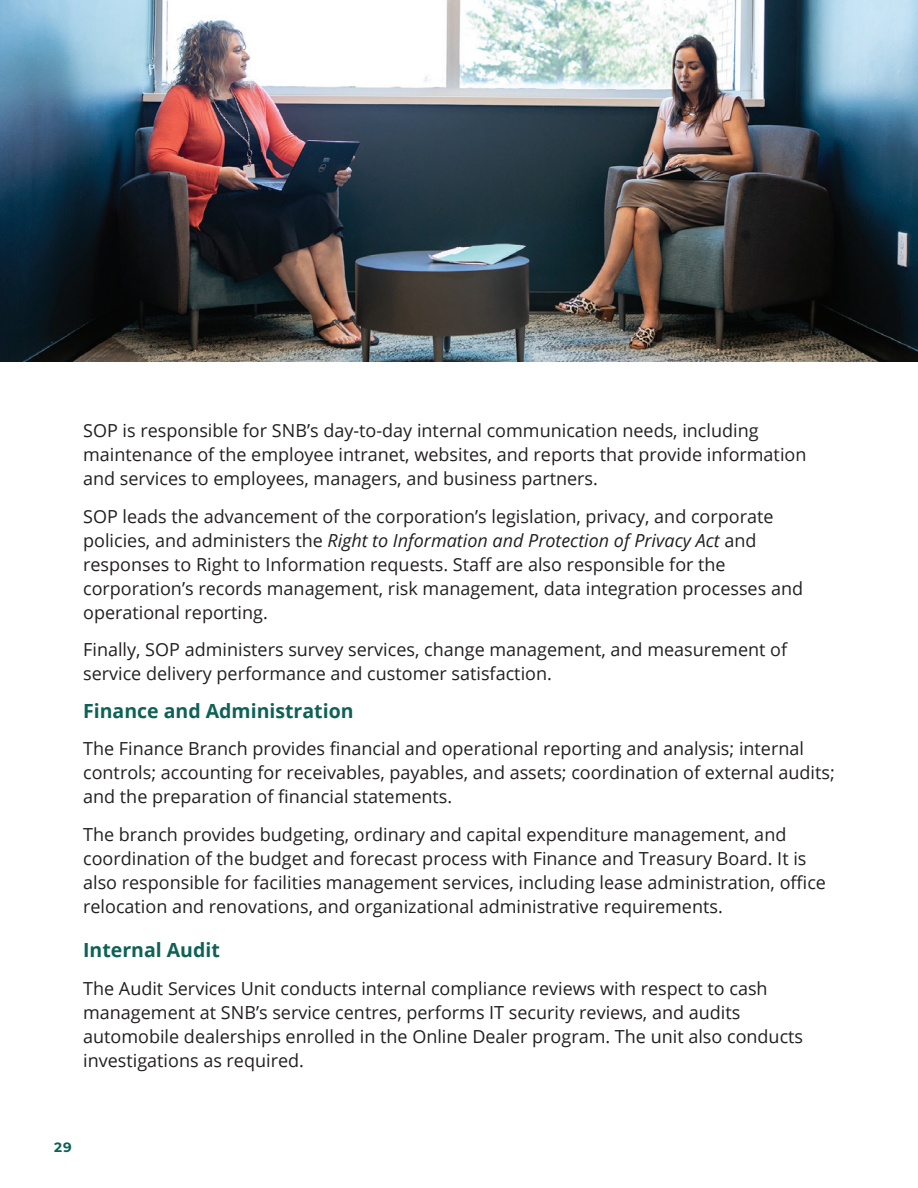
<style>
.page{position:relative;width:918px;height:1188px;background:#fff}
.page>*{position:absolute;margin:0;border:0;box-sizing:border-box;transform-origin:0 0}
.OPN_Subheader{font:700 19.5px "Open Sans";color:#0d6155}
.OPEN_Body{font:18px/24px "Open Sans";color:#231f20}
.t1{font:700 13.5px "Montserrat";color:#0d6155}
.s1{font-style:italic}
</style>
<div class="page">
<img style="left:0;top:0;width:918px;height:362px">
<p class="OPEN_Body" style="left:83px;top:418px;width:725px">SOP is responsible for SNB’s day-to-day internal communication needs, including maintenance of the employee intranet, websites, and reports that provide information and services to employees, managers, and business partners.</p>
<p class="OPEN_Body" style="left:83px;top:504px;width:721px">SOP leads the advancement of the corporation’s legislation, privacy, and corporate policies, and administers the <span class="s1">Right to Information and Protection of Privacy Act</span> and responses to Right to Information requests. Staff are also responsible for the corporation’s records management, risk management, data integration processes and operational reporting.</p>
<p class="OPEN_Body" style="left:83px;top:637px;width:705px">Finally, SOP administers survey services, change management, and measurement of service delivery performance and customer satisfaction.</p>
<p class="OPN_Subheader" style="left:83px;top:697px;width:272px">Finance and Administration</p>
<p class="OPEN_Body" style="left:83px;top:736px;width:753px">The Finance Branch provides financial and operational reporting and analysis; internal controls; accounting for receivables, payables, and assets; coordination of external audits; and the preparation of financial statements.</p>
<p class="OPEN_Body" style="left:83px;top:822px;width:744px">The branch provides budgeting, ordinary and capital expenditure management, and coordination of the budget and forecast process with Finance and Treasury Board. It is also responsible for facilities management services, including lease administration, office relocation and renovations, and organizational administrative requirements.</p>
<p class="OPN_Subheader" style="left:83px;top:936px;width:138px">Internal Audit</p>
<p class="OPEN_Body" style="left:83px;top:976px;width:722px">The Audit Services Unit conducts internal compliance reviews with respect to cash management at SNB’s service centres, performs IT security reviews, and audits automobile dealerships enrolled in the Online Dealer program. The unit also conducts investigations as required.</p>
<p class="t1" style="left:54px;top:1137px;width:19px">29</p>
</div>
